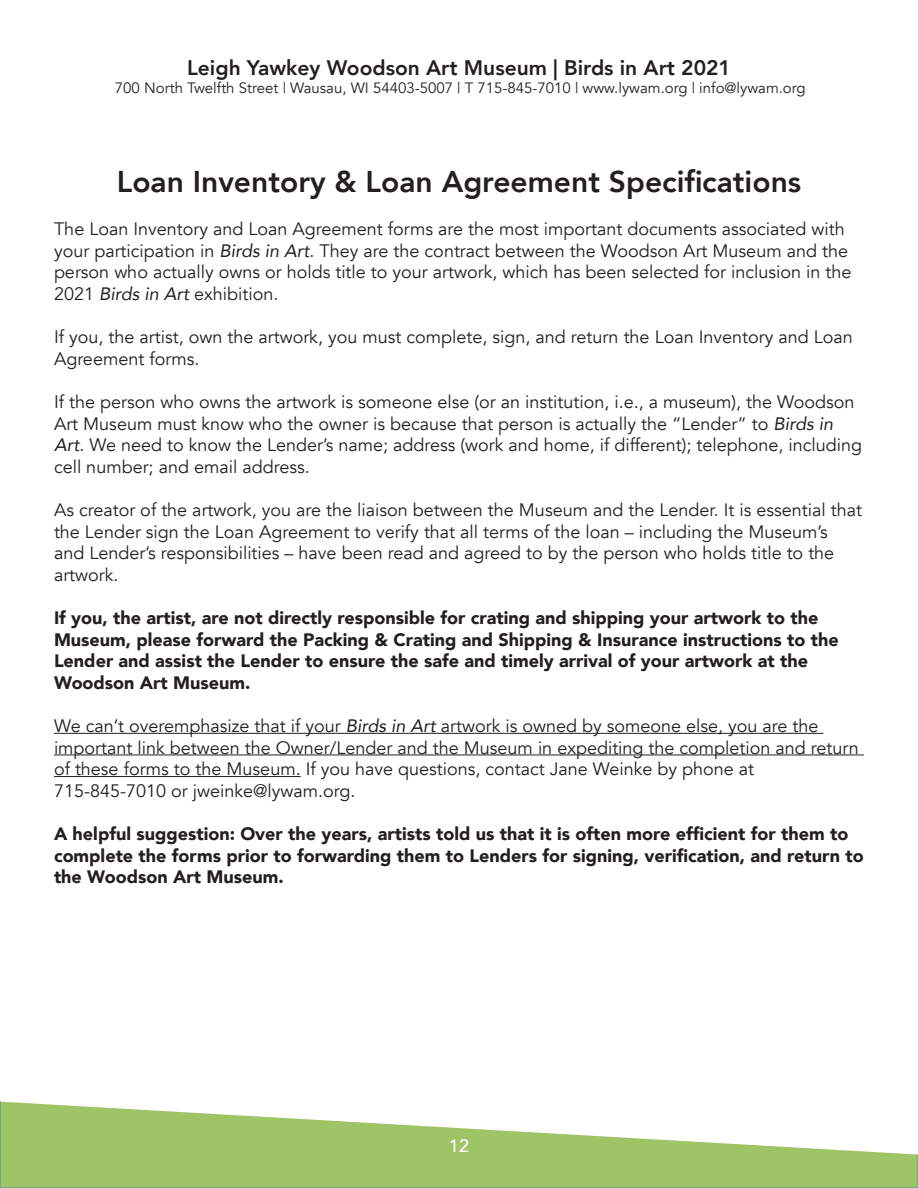
<style>
.page{position:relative;width:918px;height:1188px;background:#fff}
.page>*{position:absolute;margin:0;border:0;box-sizing:border-box;transform-origin:0 0}
.t1{font:800 30px "Avenir";color:#231f20}
.t2{font:800 21px "Avenir";color:#231f20}
.t3{font:18px/21.6px "Avenir";color:#231f20}
.t4{font:900 18px/21.6px "Avenir";color:#231f20}
.t5{font:500 18px "Avenir";color:#fff}
.t6{font:15px "Avenir";color:#231f20}
.s1{font-style:italic}
</style>
<div class="page">
<hr style="left:54px;top:733px;width:769px;height:1px;background:#231f20">
<hr style="left:54px;top:754px;width:810px;height:1px;background:#231f20">
<hr style="left:54px;top:776px;width:247px;height:1px;background:#231f20">
<svg style="left:0;top:1101px;width:918px;height:87px"></svg>
<p class="t2" style="left:187px;top:51px;width:545px">Leigh Yawkey Woodson Art Museum | Birds in Art 2021</p>
<p class="t6" style="left:115px;top:79px;width:692px">700 North Twelfth Street | Wausau, WI 54403-5007 | T 715-845-7010 | www.lywam.org | info@lywam.org</p>
<h1 class="t1" style="left:117px;top:158px;width:686px">Loan Inventory &amp; Loan Agreement Specifications</h1>
<p class="t3" style="left:54px;top:219px;width:799px">The Loan Inventory and Loan Agreement forms are the most important documents associated with your participation in <span class="s1">Birds in Art</span>. They are the contract between the Woodson Art Museum and the person who actually owns or holds title to your artwork, which has been selected for inclusion in the 2021 <span class="s1">Birds in Art</span> exhibition.</p>
<p class="t3" style="left:54px;top:327px;width:800px">If you, the artist, own the artwork, you must complete, sign, and return the Loan Inventory and Loan<br>Agreement forms.</p>
<p class="t3" style="left:54px;top:391px;width:810px">If the person who owns the artwork is someone else (or an institution, i.e., a museum), the Woodson Art Museum must know who the owner is because that person is actually the “Lender” to <span class="s1">Birds in Art</span>. We need to know the Lender’s name; address (work and home, if different); telephone, including cell number; and email address.</p>
<p class="t3" style="left:54px;top:499px;width:810px">As creator of the artwork, you are the liaison between the Museum and the Lender. It is essential that the Lender sign the Loan Agreement to verify that all terms of the loan – including the Museum’s and Lender’s responsibilities – have been read and agreed to by the person who holds title to the artwork.</p>
<p class="t4" style="left:54px;top:606px;width:786px">If you, the artist, are not directly responsible for crating and shipping your artwork to the Museum, please forward the Packing &amp; Crating and Shipping &amp; Insurance instructions to the Lender and assist the Lender to ensure the safe and timely arrival of your artwork at the Woodson Art Museum.</p>
<p class="t3" style="left:54px;top:715px;width:806px">We can’t overemphasize that if your <span class="s1">Birds in Art</span> artwork is owned by someone else, you are the important link between the Owner/Lender and the Museum in expediting the completion and return of these forms to the Museum. If you have questions, contact Jane Weinke by phone at 715-845-7010 or jweinke@lywam.org.</p>
<p class="t4" style="left:54px;top:822px;width:811px">A helpful suggestion: Over the years, artists told us that it is often more efficient for them to complete the forms prior to forwarding them to Lenders for signing, verification, and return to the Woodson Art Museum.</p>
<p class="t5" style="left:449px;top:1130px;width:22px">12</p>
</div>
